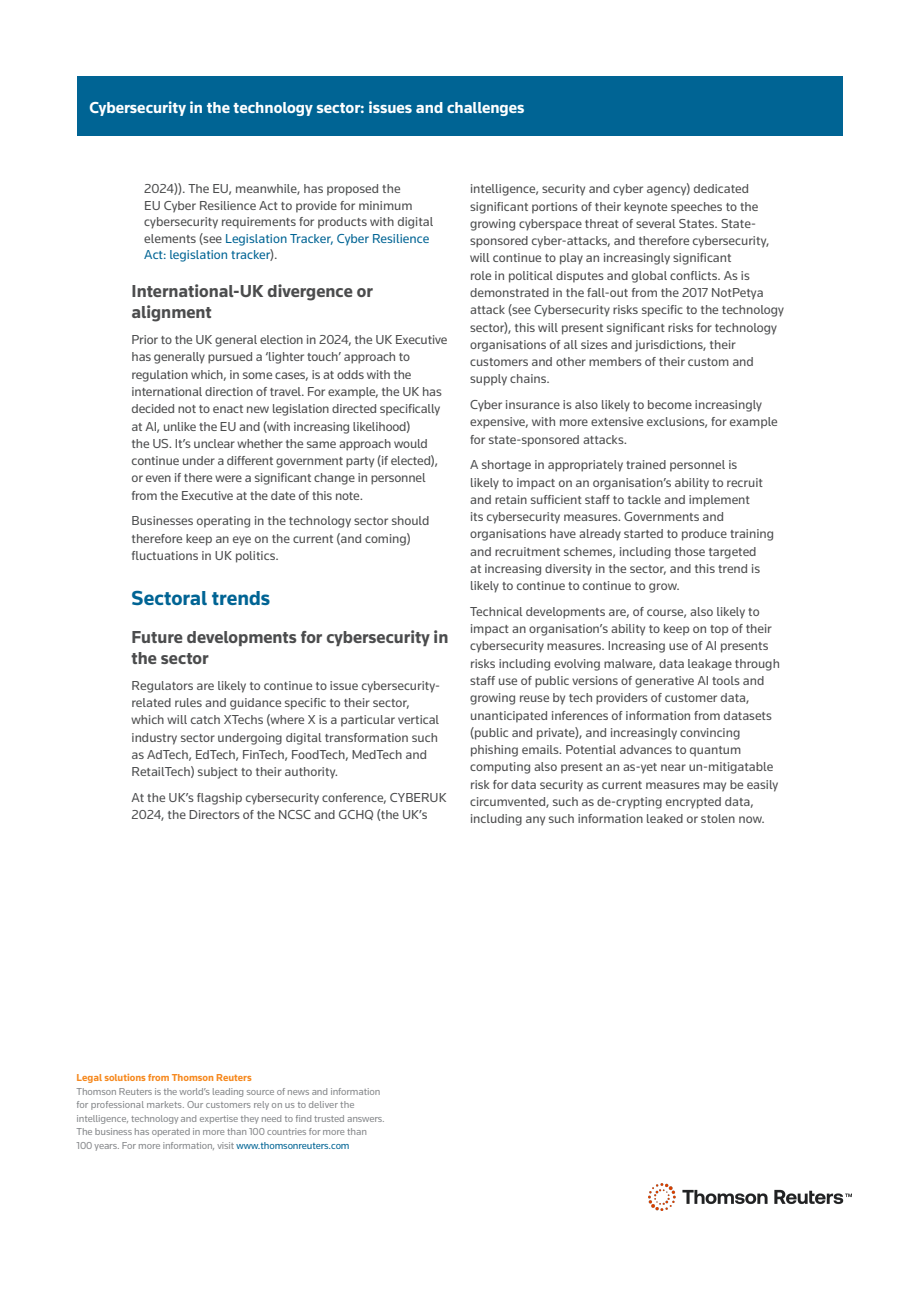
<style>
.page{position:relative;width:919px;height:1289px;background:#fff}
.page>*{position:absolute;margin:0;border:0;box-sizing:border-box;transform-origin:0 0}
.t1{font:700 21px "Knowledge";color:#006494}
.t2{font:700 18px/21px "Knowledge";color:#4b4c4d}
.t3{font:700 16.5px "Knowledge";color:#fff}
.t4{font:13.5px/17.2px "Knowledge";color:#4b4c4d}
.t5{font:10.5px/13.5px "Knowledge";letter-spacing:-.01em;color:#86888b}
.t6{font:700 10.5px "Knowledge";color:#f6891f}
.s1{color:#006494}
</style>
<div class="page">
<div style="left:77px;top:77px;width:765px;height:59px;background:#006494"></div>
<img style="left:648px;top:1183px;width:203px;height:27px">
<p class="t3" style="left:89px;top:97px;width:436px">Cybersecurity in the technology sector: issues and challenges</p>
<p class="t4" style="left:144px;top:180px;width:290px;line-height:16.5px">2024)). The EU, meanwhile, has proposed the<br>EU Cyber Resilience Act to provide for minimum cybersecurity requirements for products with digital elements (see <span class="s1">Legislation Tracker, Cyber Resilience Act: legislation tracker</span>).</p>
<h2 class="t2" style="left:131px;top:281px;width:243px">International-UK divergence or alignment</h2>
<p class="t4" style="left:131px;top:331px;width:317px">Prior to the UK general election in 2024, the UK Executive has generally pursued a ‘lighter touch’ approach to regulation which, in some cases, is at odds with the international direction of travel. For example, the UK has decided not to enact new legislation directed specifically at AI, unlike the EU and (with increasing likelihood)<br>the US. It’s unclear whether the same approach would continue under a different government party (if elected), or even if there were a significant change in personnel from the Executive at the date of this note.</p>
<p class="t4" style="left:131px;top:512px;width:299px">Businesses operating in the technology sector should therefore keep an eye on the current (and coming) fluctuations in UK politics.</p>
<h1 class="t1" style="left:131px;top:585px;width:140px">Sectoral trends</h1>
<h2 class="t2" style="left:131px;top:626px;width:318px">Future developments for cybersecurity in the sector</h2>
<p class="t4" style="left:131px;top:676px;width:310px">Regulators are likely to continue to issue cybersecurity&shy;related rules and guidance specific to their sector, which will catch XTechs (where X is a particular vertical industry sector undergoing digital transformation such as AdTech, EdTech, FinTech, FoodTech, MedTech and RetailTech) subject to their authority.</p>
<p class="t4" style="left:131px;top:788px;width:317px">At the UK’s flagship cybersecurity conference, CYBERUK<br>2024, the Directors of the NCSC and GCHQ (the UK’s</p>
<p class="t4" style="left:470px;top:180px;width:315px">intelligence, security and cyber agency) dedicated significant portions of their keynote speeches to the growing cyberspace threat of several States. State&shy;sponsored cyber-attacks, and therefore cybersecurity, will continue to play an increasingly significant<br>role in political disputes and global conflicts. As is demonstrated in the fall-out from the 2017 NotPetya attack (see Cybersecurity risks specific to the technology sector), this will present significant risks for technology organisations of all sizes and jurisdictions, their customers and other members of their custom and supply chains.</p>
<p class="t4" style="left:470px;top:396px;width:309px">Cyber insurance is also likely to become increasingly expensive, with more extensive exclusions, for example for state-sponsored attacks.</p>
<p class="t4" style="left:470px;top:456px;width:305px">A shortage in appropriately trained personnel is<br>likely to impact on an organisation’s ability to recruit and retain sufficient staff to tackle and implement<br>its cybersecurity measures. Governments and organisations have already started to produce training and recruitment schemes, including those targeted<br>at increasing diversity in the sector, and this trend is likely to continue to continue to grow.</p>
<p class="t4" style="left:470px;top:602px;width:311px">Technical developments are, of course, also likely to impact an organisation’s ability to keep on top of their cybersecurity measures. Increasing use of AI presents risks including evolving malware, data leakage through staff use of public versions of generative AI tools and growing reuse by tech providers of customer data, unanticipated inferences of information from datasets (public and private), and increasingly convincing phishing emails. Potential advances to quantum computing also present an as-yet near un-mitigatable risk for data security as current measures may be easily circumvented, such as de-crypting encrypted data, including any such information leaked or stolen now.</p>
<p class="t6" style="left:77px;top:1071px;width:177px">Legal solutions from Thomson Reuters</p>
<p class="t5" style="left:77px;top:1084px;width:310px">Thomson Reuters is the world’s leading source of news and information for professional markets. Our customers rely on us to deliver the intelligence, technology and expertise they need to find trusted answers.<br>The business has operated in more than 100 countries for more than 100 years. For more information, visit <span class="s1">www.thomsonreuters.com</span></p>
</div>
